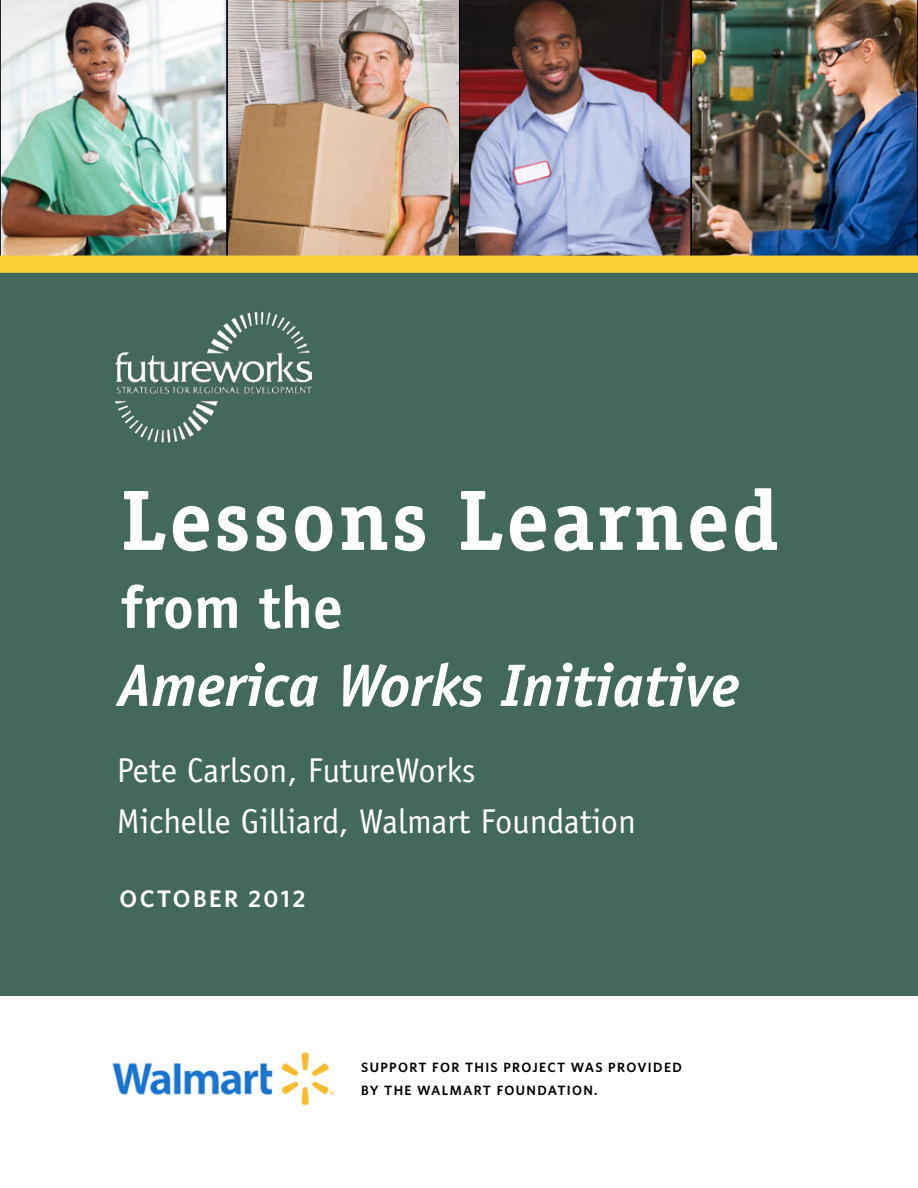
<style>
.page{position:relative;width:918px;height:1188px;background:#fff}
.page>*{position:absolute;margin:0;border:0;box-sizing:border-box;transform-origin:0 0}
.t1{font:700 85.95px "Officina Serif";letter-spacing:.025em;color:#fff}
.t2{font:italic 700 60px "Officina Sans";color:#fff}
.t3{font:700 60px "Officina Sans";color:#fff}
.t4{font:34.5px/51px "Officina Sans";color:#fff}
.t5{font:600 24px "Whitney";letter-spacing:.1em;color:#fff}
.t6{font:600 13.5px/22.5px "Whitney";letter-spacing:.1em;color:#000}
</style>
<div class="page">
<img style="left:691px;top:0;width:227px;height:256px">
<img style="left:0;top:0;width:227px;height:256px">
<img style="left:460px;top:0;width:231px;height:256px">
<img style="left:227px;top:0;width:233px;height:256px">
<div style="left:0;top:257px;width:918px;height:738px;background:#43695f"></div>
<img style="left:112px;top:1052px;width:223px;height:54px">
<img style="left:116px;top:312px;width:196px;height:130px">
<div style="left:0;top:256px;width:918px;height:17px;background:#f9d237"></div>
<h1 class="t1" style="left:121px;top:467px;width:660px">Lessons Learned</h1>
<h2 class="t3" style="left:121px;top:570px;width:224px">from the</h2>
<h2 class="t2" style="left:117px;top:649px;width:624px">America Works Initiative</h2>
<p class="t4" style="left:117px;top:745px;width:521px">Pete Carlson, FutureWorks<br>Michelle Gilliard, Walmart Foundation</p>
<p class="t5" style="left:120px;top:883px;width:187px">OCTOBER 2012</p>
<p class="t6" style="left:361px;top:1056px;width:322px">SUPPORT FOR THIS PROJECT WAS PROVIDED<br>BY THE WALMART FOUNDATION.</p>
</div>
